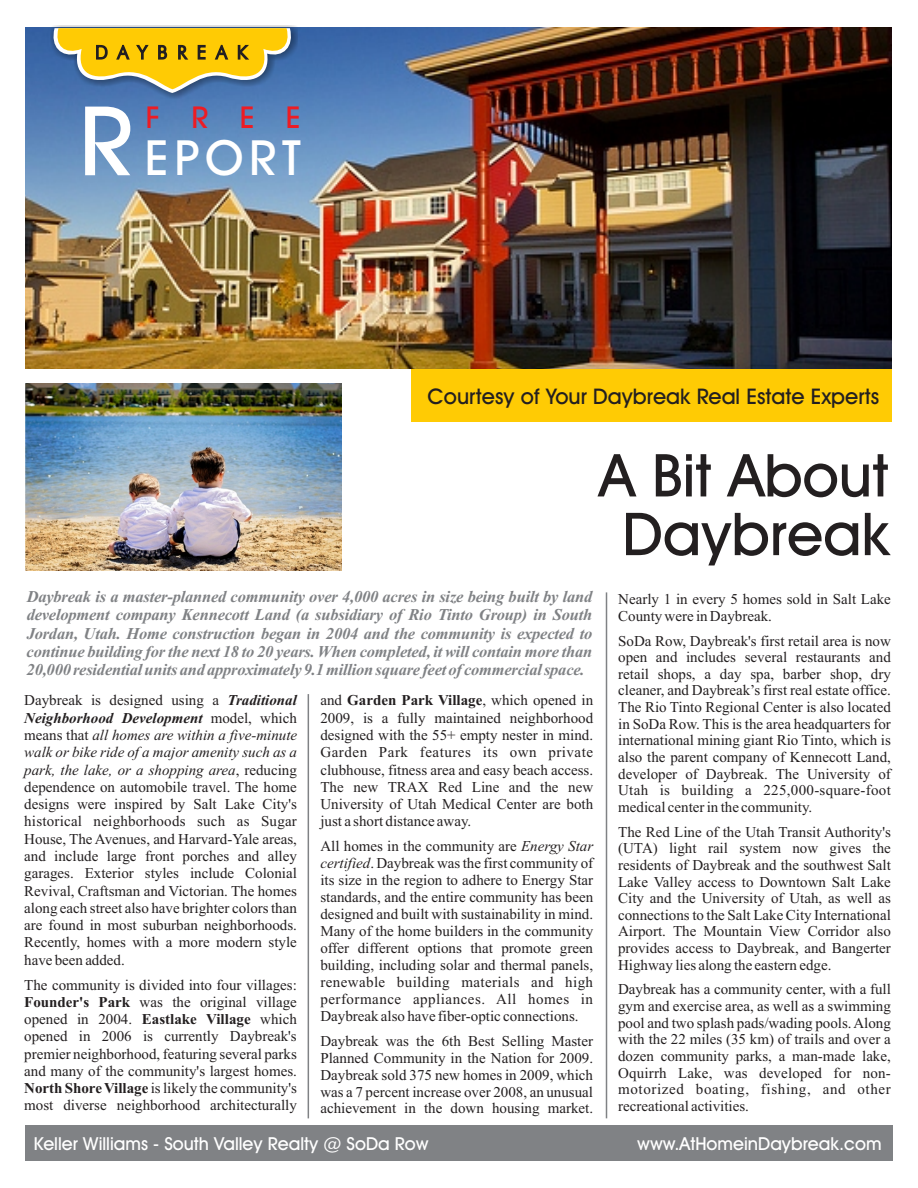
<style>
.page{position:relative;width:918px;height:1188px;background:#fff}
.page>*{position:absolute;margin:0;border:0;box-sizing:border-box;transform-origin:0 0}
.t1{font:500 59.4px "Avant Garde IT Cby BT";color:#231f20}
.t2{font:500 48.75px "Avant Garde IT Cby BT";letter-spacing:.115em;color:#fff}
.t3{font:500 30.3px "Avant Garde IT Cby BT";color:#ed1c24}
.t4{font:500 21.6px "Avant Garde IT Cby BT";color:#231f20}
.t5{font:500 18px "Avant Garde IT Cby BT";color:#fff}
.t6{font:italic 700 16.5px/18.3px "Times New Roman";letter-spacing:-.015em;color:#808285;text-align:justify}
.t7{font:15px/17.2px "Times New Roman";color:#231f20;text-align:justify}
.s1{font-size:96.6px}
.s2{font-weight:700;font-style:italic}
.s3{font-style:italic}
.s4{font-weight:700}
</style>
<div class="page">
<div style="left:411px;top:361px;width:481px;height:61px;background:#ffcb04"></div>
<img style="left:25px;top:27px;width:867px;height:342px">
<hr style="left:308px;top:694px;width:1px;height:424px;background:#808285">
<hr style="left:606px;top:592px;width:1px;height:526px;background:#808285">
<div style="left:50px;top:25px;width:247px;height:75px;background:#231f20;opacity:.49"></div>
<svg style="left:50px;top:28px;width:245px;height:65px;background:#b9a848"></svg>
<img style="left:26px;top:383px;width:315px;height:188px">
<div style="left:25px;top:1125px;width:867px;height:36px;background:#808285"></div>
<h2 class="t2" style="left:79px;top:138px;width:223px"><span class="s1">R</span>EPORT</h2>
<h3 class="t3" style="left:146px;top:105px;width:157px">FREE</h3>
<h3 class="t4" style="left:428px;top:388px;width:453px">Courtesy of Your Daybreak Real Estate Experts</h3>
<h1 class="t1" style="left:599px;top:451px;width:291px">A Bit About</h1>
<h1 class="t1" style="left:623px;top:510px;width:269px">Daybreak</h1>
<p class="t6" style="left:27px;top:589px;width:567px">Daybreak is a master-planned community over 4,000 acres in size being built by land development company Kennecott Land (a subsidiary of Rio Tinto Group) in South Jordan, Utah. Home construction began in 2004 and the community is expected to continue building for the next 18 to 20 years. When completed, it will contain more than 20,000 residentialunits andapproximately9.1millionsquare feetof commercialspace.</p>
<p class="t7" style="left:24px;top:693px;width:274px">Daybreak is designed using a <span class="s2">Traditional Neighborhood Development</span> model, which means that <span class="s3">all homes are within a five-minute walk or bike ride of a major amenity such as a park, the lake, or a shopping area</span>, reducing dependence on automobile travel. The home designs were inspired by Salt Lake City's historical neighborhoods such as Sugar House, The Avenues, and Harvard-Yale areas, and include large front porches and alley garages. Exterior styles include Colonial Revival, Craftsman and Victorian. The homes along each street also have brighter colors than are found in most suburban neighborhoods.<br>Recently, homes with a more modern style have been added.</p>
<p class="t7" style="left:24px;top:977px;width:274px">The community is divided into four villages:<br><span class="s4">Founder's Park</span> was the original village opened in 2004. <span class="s4">Eastlake Village</span> which opened in 2006 is currently Daybreak's premier neighborhood, featuring several parks and many of the community's largest homes.<br><span class="s4">North Shore Village</span> is likely the community's most diverse neighborhood architecturally</p>
<p class="t7" style="left:320px;top:693px;width:274px">and <span class="s4">Garden Park Village</span>, which opened in 2009, is a fully maintained neighborhood designed with the 55+ empty nester in mind.<br>Garden Park features its own private clubhouse, fitness area and easy beach access.<br>The new TRAX Red Line and the new University of Utah Medical Center are both just a short distance away.</p>
<p class="t7" style="left:320px;top:839px;width:274px">All homes in the community are <span class="s3">Energy Star certified</span>. Daybreak was the first community of its size in the region to adhere to Energy Star standards, and the entire community has been designed and built with sustainability in mind.<br>Many of the home builders in the community offer different options that promote green building, including solar and thermal panels, renewable building materials and high performance appliances. All homes in Daybreak also have fiber-optic connections.</p>
<p class="t7" style="left:320px;top:1034px;width:274px">Daybreak was the 6th Best Selling Master Planned Community in the Nation for 2009.<br>Daybreak sold 375 new homes in 2009, which was a 7 percent increase over 2008, an unusual achievement in the down housing market.</p>
<p class="t7" style="left:618px;top:592px;width:274px">Nearly 1 in every 5 homes sold in Salt Lake<br>County were in Daybreak.</p>
<p class="t7" style="left:618px;top:634px;width:274px;line-height:16.6px">SoDa Row, Daybreak's first retail area is now open and includes several restaurants and retail shops, a day spa, barber shop, dry cleaner, and Daybreak’s first real estate office.<br>The Rio Tinto Regional Center is also located in SoDa Row. This is the area headquarters for international mining giant Rio Tinto, which is also the parent company of Kennecott Land, developer of Daybreak. The University of Utah is building a 225,000-square-foot medical center in the community.</p>
<p class="t7" style="left:618px;top:825px;width:274px;line-height:16.6px">The Red Line of the Utah Transit Authority's (UTA) light rail system now gives the residents of Daybreak and the southwest Salt Lake Valley access to Downtown Salt Lake City and the University of Utah, as well as connections to the Salt Lake City International Airport. The Mountain View Corridor also provides access to Daybreak, and Bangerter Highway lies along the eastern edge.</p>
<p class="t7" style="left:618px;top:983px;width:274px;line-height:16.6px">Daybreak has a community center, with a full gym and exercise area, as well as a swimming pool and two splash pads/wading pools. Along with the 22 miles (35 km) of trails and over a dozen community parks, a man-made lake, Oquirrh Lake, was developed for non&shy;motorized boating, fishing, and other recreational activities.</p>
<p class="t5" style="left:34px;top:1136px;width:396px">Keller Williams - South Valley Realty @ SoDa Row</p>
<p class="t5" style="left:637px;top:1136px;width:246px">www.AtHomeinDaybreak.com</p>
</div>
